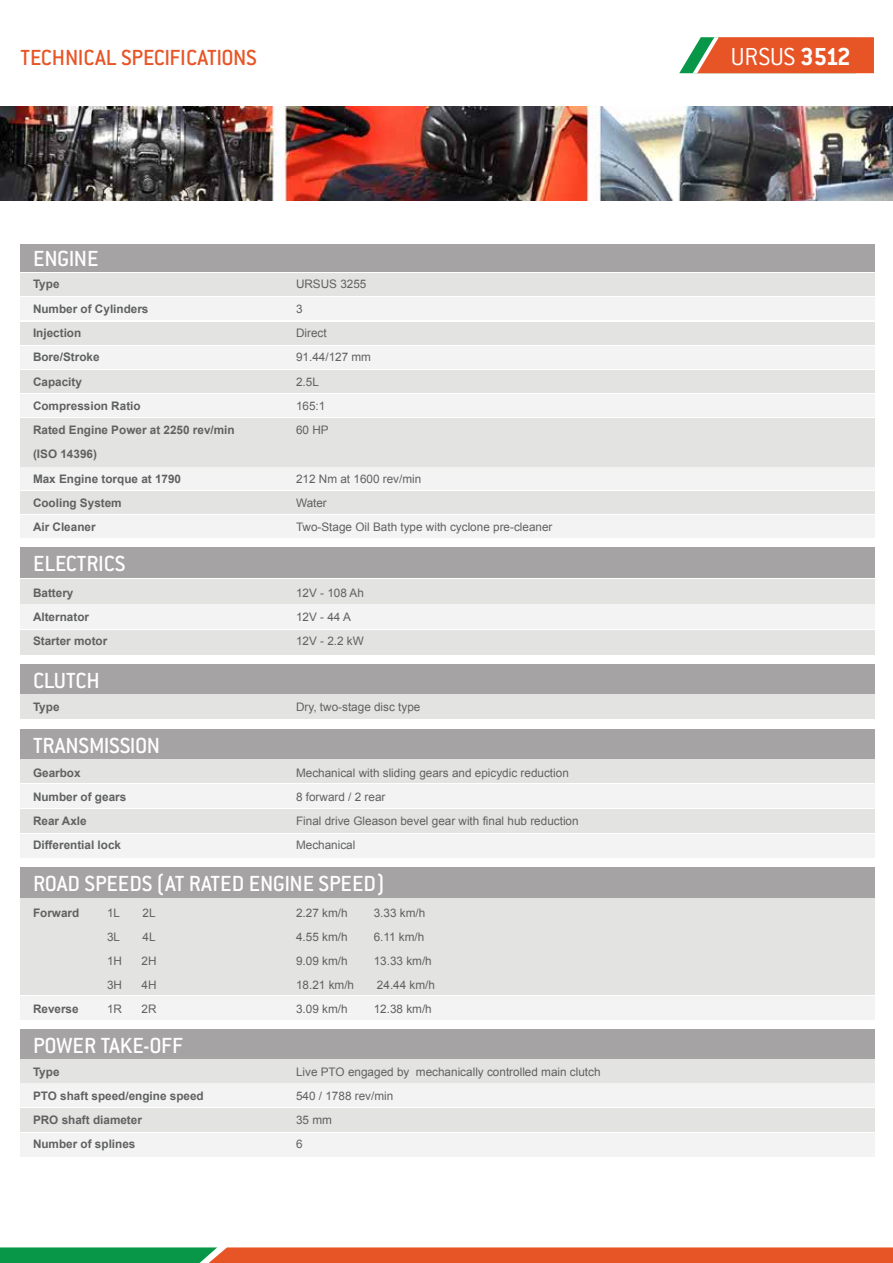
<style>
.page{position:relative;width:893px;height:1263px;background:#fff}
.page>*{position:absolute;margin:0;border:0;box-sizing:border-box;transform-origin:0 0}
.t1{font:300 27px "Conduit ITC";color:#fff}
.t2{font:500 24px "Conduit ITC";color:#fff}
.t3{font:500 24px "Conduit ITC";letter-spacing:-.01em;color:#e75527}
.t4{font:11.7px/24.3px "Arial";color:#606161}
.t5{font:700 11.7px/24.3px "Arial";color:#606161}
.s1{font-weight:700}
</style>
<div class="page">
<svg style="left:0;top:1247px;width:893px;height:16px;background:#b56a36"></svg>
<img style="left:0;top:107px;width:893px;height:93px">
<svg style="left:679px;top:37px;width:195px;height:36px;background:#d9683b"></svg>
<div style="left:21px;top:244px;width:853px;height:27px;background:#a5a3a3"></div>
<div style="left:21px;top:548px;width:853px;height:30px;background:#a5a3a3"></div>
<div style="left:21px;top:665px;width:853px;height:30px;background:#a5a3a3"></div>
<div style="left:21px;top:729px;width:853px;height:30px;background:#a5a3a3"></div>
<div style="left:21px;top:867px;width:853px;height:30px;background:#a5a3a3"></div>
<div style="left:21px;top:1029px;width:853px;height:30px;background:#a5a3a3"></div>
<div style="left:21px;top:695px;width:854px;height:24px;background:#e3e3e2"></div>
<div style="left:21px;top:273px;width:854px;height:23px;background:#e3e3e2"></div>
<div style="left:21px;top:297px;width:854px;height:23px;background:#f3f3f3"></div>
<div style="left:21px;top:346px;width:854px;height:23px;background:#f3f3f3"></div>
<div style="left:21px;top:322px;width:854px;height:22px;background:#e3e3e2"></div>
<div style="left:21px;top:370px;width:854px;height:23px;background:#e3e3e2"></div>
<div style="left:21px;top:394px;width:854px;height:23px;background:#f3f3f3"></div>
<div style="left:21px;top:467px;width:854px;height:22px;background:#f3f3f3"></div>
<div style="left:21px;top:418px;width:854px;height:49px;background:#e3e3e2"></div>
<div style="left:21px;top:491px;width:854px;height:23px;background:#e3e3e2"></div>
<div style="left:21px;top:515px;width:854px;height:23px;background:#f3f3f3"></div>
<div style="left:21px;top:579px;width:854px;height:24px;background:#e3e3e2"></div>
<div style="left:21px;top:605px;width:854px;height:24px;background:#f3f3f3"></div>
<div style="left:21px;top:630px;width:854px;height:25px;background:#e3e3e2"></div>
<div style="left:21px;top:759px;width:854px;height:24px;background:#e3e3e2"></div>
<div style="left:21px;top:784px;width:854px;height:24px;background:#f3f3f3"></div>
<div style="left:21px;top:834px;width:854px;height:24px;background:#f3f3f3"></div>
<div style="left:21px;top:809px;width:854px;height:24px;background:#e3e3e2"></div>
<div style="left:21px;top:899px;width:854px;height:96px;background:#e3e3e2"></div>
<div style="left:21px;top:996px;width:854px;height:24px;background:#f3f3f3"></div>
<div style="left:21px;top:1059px;width:854px;height:24px;background:#e3e3e2"></div>
<div style="left:21px;top:1083px;width:854px;height:24px;background:#f3f3f3"></div>
<div style="left:21px;top:1133px;width:854px;height:24px;background:#f3f3f3"></div>
<div style="left:21px;top:1108px;width:854px;height:24px;background:#e3e3e2"></div>
<h2 class="t3" style="left:20px;top:44px;width:238px">TECHNICAL SPECIFICATIONS</h2>
<h1 class="t1" style="left:731px;top:42px;width:122px">URSUS <span class="s1">3512</span></h1>
<h2 class="t2" style="left:33px;top:245px;width:67px">ENGINE</h2>
<p class="t5" style="left:33px;top:272px;width:203px">Type<br>Number of Cylinders<br>Injection<br>Bore/Stroke<br>Capacity<br>Compression Ratio<br>Rated Engine Power at 2250 rev/min (ISO 14396)<br>Max Engine torque at 1790<br>Cooling System<br>Air Cleaner</p>
<p class="t4" style="left:296px;top:272px;width:77px">URSUS 3255<br>3<br>Direct<br>91.44/127 mm<br>2.5L<br>165:1<br>60 HP</p>
<p class="t4" style="left:296px;top:466px;width:258px">212 Nm at 1600 rev/min<br>Water<br>Two-Stage Oil Bath type with cyclone pre-cleaner</p>
<h2 class="t2" style="left:33px;top:550px;width:94px">ELECTRICS</h2>
<p class="t5" style="left:33px;top:581px;width:76px">Battery<br>Alternator<br>Starter motor</p>
<p class="t4" style="left:296px;top:581px;width:69px">12V - 108 Ah<br>12V - 44 A<br>12V - 2.2 kW</p>
<h2 class="t2" style="left:33px;top:667px;width:68px">CLUTCH</h2>
<p class="t5" style="left:33px;top:695px;width:28px">Type</p>
<p class="t4" style="left:296px;top:695px;width:126px">Dry, two-stage disc type</p>
<h2 class="t2" style="left:33px;top:732px;width:129px">TRANSMISSION</h2>
<p class="t5" style="left:33px;top:761px;width:95px">Gearbox<br>Number of gears<br>Rear Axle<br>Differential lock</p>
<p class="t4" style="left:296px;top:761px;width:284px">Mechanical with sliding gears and epicydic reduction<br>8 forward / 2 rear<br>Final drive Gleason bevel gear with final hub reduction Mechanical</p>
<h2 class="t2" style="left:33px;top:870px;width:353px">ROAD SPEEDS (AT RATED ENGINE SPEED)</h2>
<p class="t4" style="left:107px;top:900px;width:15px">1L</p>
<p class="t4" style="left:142px;top:900px;width:15px">2L</p>
<p class="t4" style="left:107px;top:924px;width:15px">3L</p>
<p class="t4" style="left:142px;top:924px;width:15px">4L</p>
<p class="t4" style="left:107px;top:948px;width:17px">1H</p>
<p class="t4" style="left:142px;top:948px;width:17px">2H</p>
<p class="t4" style="left:107px;top:972px;width:17px">3H</p>
<p class="t4" style="left:142px;top:972px;width:17px">4H</p>
<p class="t5" style="left:33px;top:997px;width:47px">Reverse</p>
<p class="t4" style="left:107px;top:996px;width:17px">1R</p>
<p class="t4" style="left:142px;top:996px;width:17px">2R</p>
<p class="t5" style="left:33px;top:901px;width:48px">Forward</p>
<p class="t4" style="left:296px;top:900px;width:53px">2.27 km/h</p>
<p class="t4" style="left:374px;top:900px;width:53px">3.33 km/h</p>
<p class="t4" style="left:296px;top:924px;width:53px">4.55 km/h</p>
<p class="t4" style="left:374px;top:924px;width:52px">6.11 km/h</p>
<p class="t4" style="left:296px;top:948px;width:53px">9.09 km/h</p>
<p class="t4" style="left:374px;top:948px;width:60px">13.33 km/h</p>
<p class="t4" style="left:296px;top:972px;width:60px">18.21 km/h</p>
<p class="t4" style="left:377px;top:972px;width:60px">24.44 km/h</p>
<p class="t4" style="left:296px;top:996px;width:53px">3.09 km/h</p>
<p class="t4" style="left:374px;top:996px;width:60px">12.38 km/h</p>
<h2 class="t2" style="left:33px;top:1032px;width:152px">POWER TAKE-OFF</h2>
<p class="t5" style="left:33px;top:1060px;width:172px">Type<br>PTO shaft speed/engine speed<br>PRO shaft diameter<br>Number of splines</p>
<p class="t4" style="left:296px;top:1060px;width:306px">Live PTO engaged by mechanically controlled main clutch<br>540 / 1788 rev/min<br>35 mm<br>6</p>
</div>
